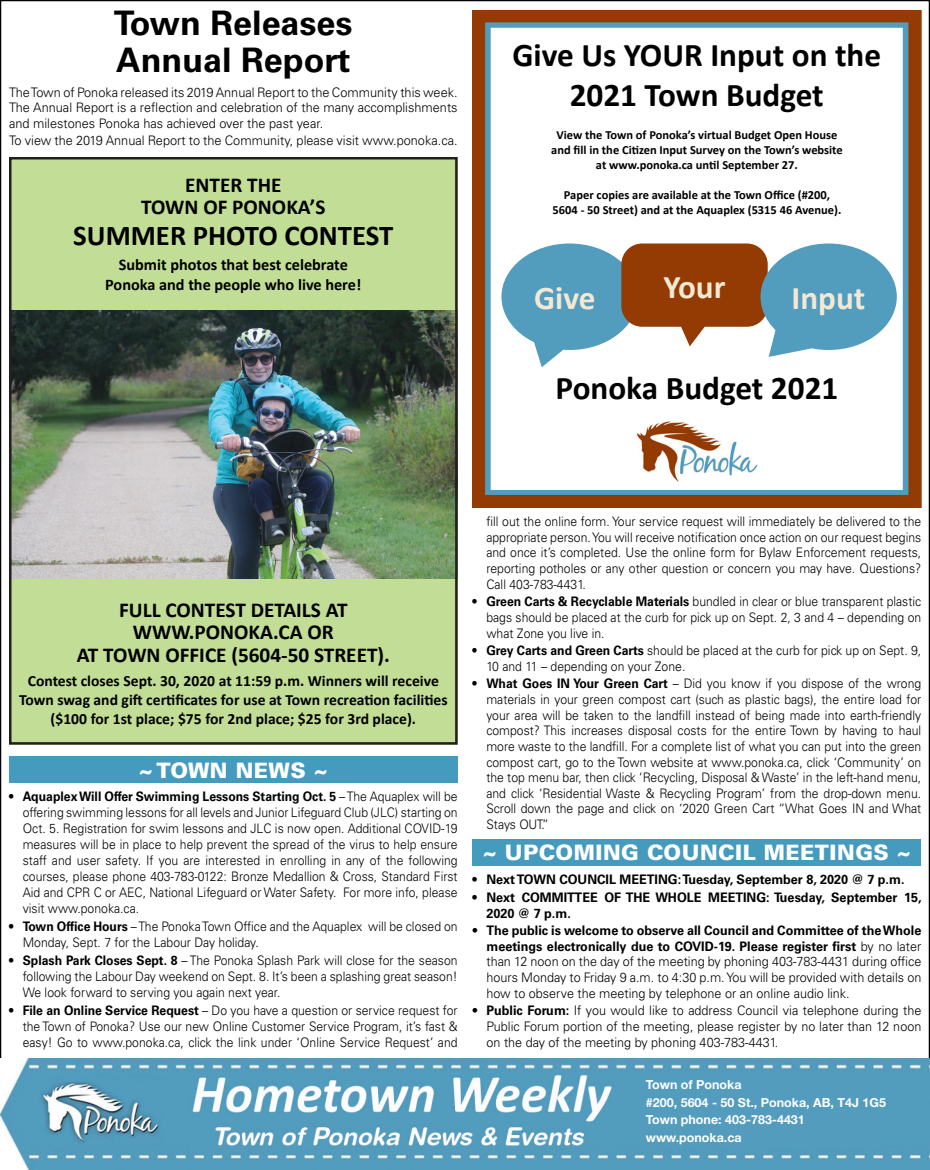
<style>
.page{position:relative;width:930px;height:1170px;background:#fff}
.page>*{position:absolute;margin:0;border:0;box-sizing:border-box;transform-origin:0 0}
.t1{font:700 33.75px/37.5px "Univers LT Std";color:#000}
.t2{font:700 33.25px/39.9px "Calibri";color:#000;text-align:center}
.t3{font:700 33.25px "Calibri";color:#f2e8d4}
.t4{font:700 28.75px "Calibri";color:#000}
.t5{font:26.62px/32px "Arial";color:#040503;text-align:center}
.t6{font:700 21.25px/22.5px "Calibri";color:#000;text-align:center}
.t7{font:900 21.25px "Univers LT Std";letter-spacing:.02em;color:#fff}
.t8{font:700 19.88px/23.8px "Arial";color:#040503;text-align:center}
.t9{font:700 16.25px/19.5px "Calibri";color:#000;text-align:center}
.t10{font:700 15.62px/18.8px "Calibri";color:#000;text-align:center}
.t11{font:14.12px/17px "Arial";color:#040503;text-align:center}
.t12{font:300 13.12px/15.6px "Univers LT Std";color:#000;text-align:justify;scale:.93 1}
.t13{font:300 13.12px/15.6px "Univers LT Std";color:#000;text-align:justify;scale:.96 1}
.t14{font:300 13.12px/15.6px "Univers LT Std";color:#000;text-align:justify}
.t15{font:700 13.12px/15.6px "Univers LT Std";color:#000;scale:.96 1}
.t16{font:700 12.5px/15px "Calibri";color:#000;text-align:center}
.t17{font:700 12.5px/17.5px "Helvetica Neue LT Std";color:#fff}
.s1{font-weight:700}
</style>
<div class="page">
<div style="left:911px;top:1058px;width:19px;height:112px;background:#529cbe"></div>
<img style="left:0;top:1058px;width:911px;height:112px">
<div style="left:636px;top:1075px;width:246px;height:72px;background:#539cbe"></div>
<div style="left:472px;top:839px;width:449px;height:27px;background:#449bbe"></div>
<div style="left:9px;top:756px;width:448px;height:27px;background:#449bbe"></div>
<div style="left:9px;top:157px;width:448px;height:588px;background:#c2dd96"></div>
<img style="left:12px;top:310px;width:442px;height:269px">
<div style="left:9px;top:157px;width:448px;height:588px;border:2px solid #231f20"></div>
<div style="left:484px;top:22px;width:425px;height:6px;background:#529cbe"></div>
<svg style="left:485px;top:24px;width:6px;height:466px;background:#5a9ebd"></svg>
<div style="left:903px;top:24px;width:6px;height:471px;background:#529cbe"></div>
<div style="left:485px;top:490px;width:423px;height:6px;background:#529cbe"></div>
<div style="left:477px;top:10px;width:443px;height:12px;background:#933b03"></div>
<div style="left:480px;top:495px;width:429px;height:13px;background:#933b03"></div>
<div style="left:908px;top:10px;width:13px;height:498px;background:#933b03"></div>
<div style="left:472px;top:10px;width:13px;height:498px;background:#933b03"></div>
<div style="left:501px;top:244px;width:137px;height:106px;background:#529cbe;border-radius:50%"></div>
<svg style="left:530px;top:340px;width:55px;height:27px"></svg>
<div style="left:621px;top:244px;width:146px;height:83px;background:#933b03;border-radius:21px"></div>
<svg style="left:675px;top:326px;width:39px;height:20px"></svg>
<div style="left:760px;top:244px;width:137px;height:106px;background:#529cbe;border-radius:50%"></div>
<svg style="left:768px;top:321px;width:43px;height:36px"></svg>
<img style="left:636px;top:421px;width:122px;height:61px">
<h1 class="t1" style="left:114px;top:4px;width:240px">Town Releases<br>Annual Report</h1>
<p class="t14" style="left:9px;top:84px;width:450px">The Town of Ponoka released its 2019 Annual Report to the Community this week.<br>The Annual Report is a reflection and celebration of the many accomplishments and milestones Ponoka has achieved over the past year.</p>
<p class="t14" style="left:9px;top:133px;width:450px">To view the 2019 Annual Report to the Community, please visit www.ponoka.ca.</p>
<h3 class="t5" style="left:99px;top:81px;width:270px">ENTER THE<br>TOWN OF PONOKA’S</h3>
<h3 class="t6" style="left:141px;top:172px;width:186px">ENTER THE<br>TOWN OF PONOKA’S</h3>
<h3 class="t4" style="left:73px;top:218px;width:321px">SUMMER PHOTO CONTEST</h3>
<p class="t9" style="left:105px;top:254px;width:257px">Submit photos that best celebrate<br>Ponoka and the people who live here!</p>
<h3 class="t5" style="left:35px;top:204px;width:398px">Submit photos that best celebrate<br>Ponoka and the people<br>who live here!</h3>
<h2 class="t2" style="left:512px;top:35px;width:370px">Give Us YOUR Input on the<br>2021 Town Budget</h2>
<p class="t16" style="left:551px;top:128px;width:293px">View the Town of Ponoka’s virtual Budget Open House and fill in the Citizen Input Survey on the Town’s website at www.ponoka.ca until September 27.</p>
<p class="t16" style="left:552px;top:187px;width:290px">Paper copies are available at the Town Office (#200,<br>5604 - 50 Street) and at the Aquaplex (5315 46 Avenue).</p>
<h2 class="t3" style="left:663px;top:265px;width:64px">Your</h2>
<h2 class="t3" style="left:534px;top:277px;width:63px">Give</h2>
<h2 class="t3" style="left:791px;top:277px;width:75px">Input</h2>
<h2 class="t2" style="left:555px;top:368px;width:284px">Ponoka Budget 2021</h2>
<h3 class="t8" style="left:59px;top:592px;width:351px">FULL CONTEST DETAILS AT<br>WWW.PONOKA.CA OR<br>AT TOWN OFFICE (5604-50 STREET).</h3>
<p class="t11" style="left:43px;top:669px;width:381px">Contest closes Sept. 30, 2020 at 11:59 p.m. Winners receive Town swag and gift certificates for use at Town recreation facilities ($100 for 1st place; $75 for 2nd place;<br>$25 for 3rd place).</p>
<h3 class="t6" style="left:77px;top:597px;width:315px">FULL CONTEST DETAILS AT<br>WWW.PONOKA.CA OR<br>AT TOWN OFFICE (5604-50 STREET).</h3>
<p class="t10" style="left:19px;top:671px;width:430px">Contest closes Sept. 30, 2020 at 11:59 p.m. Winners will receive<br>Town swag and gift certificates for use at Town recreation facilities ($100 for 1st place; $75 for 2nd place; $25 for 3rd place).</p>
<h3 class="t7" style="left:139px;top:757px;width:190px">~ TOWN NEWS ~</h3>
<p class="t12" style="left:23px;top:789px;width:469px;line-height:16px;text-indent:-14px"><span class="s1">• AquaplexWill Offer Swimming Lessons Starting Oct. 5</span> – The Aquaplex will be offering swimming lessons for all levels and Junior Lifeguard Club (JLC) starting on Oct. 5. Registration for swim lessons and JLC is now open. Additional COVID-19 measures will be in place to help prevent the spread of the virus to help ensure staff and user safety. If you are interested in enrolling in any of the following courses, please phone 403-783-0122: Bronze Medallion &amp; Cross, Standard First Aid and CPR C or AEC, National Lifeguard or Water Safety. For more info, please visit www.ponoka.ca.</p>
<p class="t12" style="left:23px;top:918px;width:469px;line-height:16px;text-indent:-14px"><span class="s1">• Town Office Hours</span> – The Ponoka Town Office and the Aquaplex will be closed on<br>Monday, Sept. 7 for the Labour Day holiday.</p>
<p class="t12" style="left:23px;top:952px;width:469px;line-height:16px;text-indent:-14px"><span class="s1">• Splash Park Closes Sept. 8</span> – The Ponoka Splash Park will close for the season following the Labour Day weekend on Sept. 8. It’s been a splashing great season!<br>We look forward to serving you again next year.</p>
<p class="t12" style="left:23px;top:1002px;width:469px;line-height:16px;text-indent:-14px"><span class="s1">• File an Online Service Request</span> – Do you have a question or service request for the Town of Ponoka? Use our new Online Customer Service Program, it’s fast &amp; easy! Go to www.ponoka.ca, click the link under ‘Online Service Request’ and</p>
<p class="t12" style="left:486px;top:514px;width:469px">fill out the online form. Your service request will immediately be delivered to the appropriate person. You will receive notification once action on our request begins and once it’s completed. Use the online form for Bylaw Enforcement requests, reporting potholes or any other question or concern you may have. Questions?<br>Call 403-783-4431.</p>
<p class="t12" style="left:486px;top:594px;width:469px;text-indent:-14px"><span class="s1">• Green Carts &amp; Recyclable Materials</span> bundled in clear or blue transparent plastic bags should be placed at the curb for pick up on Sept. 2, 3 and 4 – depending on what Zone you live in.</p>
<p class="t12" style="left:486px;top:643px;width:469px;text-indent:-14px"><span class="s1">• Grey Carts and Green Carts</span> should be placed at the curb for pick up on Sept. 9,<br>10 and 11 – depending on your Zone.</p>
<p class="t12" style="left:486px;top:676px;width:469px;text-indent:-14px"><span class="s1">• What Goes IN Your Green Cart</span> – Did you know if you dispose of the wrong materials in your green compost cart (such as plastic bags), the entire load for your area will be taken to the landfill instead of being made into earth-friendly compost? This increases disposal costs for the entire Town by having to haul more waste to the landfill. For a complete list of what you can put into the green compost cart, go to the Town website at www.ponoka.ca, click ‘Community’ on the top menu bar, then click ‘Recycling, Disposal &amp; Waste’ in the left-hand menu, and click ‘Residential Waste &amp; Recycling Program’ from the drop-down menu.<br>Scroll down the page and click on ‘2020 Green Cart “What Goes IN and What Stays OUT.”</p>
<h3 class="t7" style="left:483px;top:839px;width:430px">~ UPCOMING COUNCIL MEETINGS ~</h3>
<p class="t15" style="left:472px;top:872px;width:451px">• NextTOWN COUNCIL MEETING:Tuesday, September 8, 2020 @ 7 p.m.</p>
<p class="t15" style="left:486px;top:890px;width:455px;text-indent:-14px">• Next COMMITTEE OF THE WHOLE MEETING: Tuesday, September 15,<br>2020 @ 7 p.m.</p>
<p class="t13" style="left:486px;top:923px;width:454px;text-indent:-14px"><span class="s1">• The public is welcome to observe all Council and Committee of theWhole meetings electronically due to COVID-19. Please register first</span> by no later than 12 noon on the day of the meeting by phoning 403-783-4431 during office hours Monday to Friday 9 a.m. to 4:30 p.m. You will be provided with details on how to observe the meeting by telephone or an online audio link.</p>
<p class="t13" style="left:486px;top:1003px;width:454px;text-indent:-14px"><span class="s1">• Public Forum:</span> If you would like to address Council via telephone during the Public Forum portion of the meeting, please register by no later than 12 noon on the day of the meeting by phoning 403-783-4431.</p>
<p class="t17" style="left:646px;top:1076px;width:241px">Town of Ponoka<br>#200, 5604 - 50 St., Ponoka, AB, T4J 1G5<br>Town phone: 403-783-4431 www.ponoka.ca</p>
</div>
